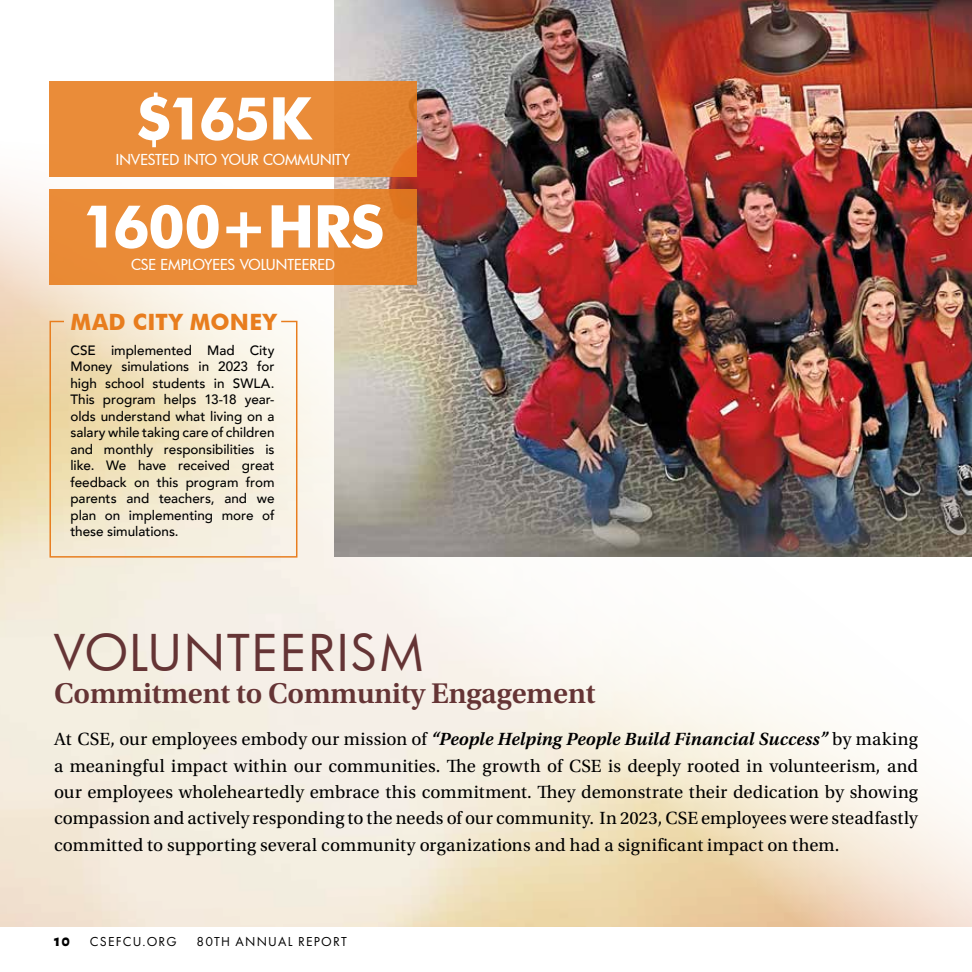
<style>
.page{position:relative;width:972px;height:972px;background:#fff}
.page>*{position:absolute;margin:0;border:0;box-sizing:border-box;transform-origin:0 0}
.t1{font:700 59.1px "Futura BT";letter-spacing:-.025em;color:#fff}
.t2{font:49.5px "Futura";letter-spacing:.035em;color:#653435}
.t3{font:600 30px "Utopia Std";letter-spacing:-.005em;color:#653435}
.t4{font:700 22.5px "Futura BT";letter-spacing:.01em;color:#e87d1e}
.t5{font:18.6px/26.4px "Utopia Std";letter-spacing:.01em;color:#000;text-align:justify}
.t6{font:500 14.7px "Futura";color:#fff}
.t7{font:500 13.5px/16.5px "Avenir";color:#000;text-align:justify}
.t8{font:13.5px "Futura PT";letter-spacing:.09em;color:#000}
.s1{font-weight:600;font-style:italic}
.s2{font-family:"Alegreya Sans";font-weight:800;font-size:16.5px}
</style>
<div class="page">
<img style="left:0;top:118px;width:972px;height:809px">
<img style="left:335px;top:0;width:637px;height:557px">
<div style="left:50px;top:81px;width:367px;height:96px;background:#ea8c39"></div>
<div style="left:50px;top:189px;width:367px;height:96px;background:#ea8c38"></div>
<svg style="left:49px;top:320px;width:249px;height:238px;background:#f3e6ca"></svg>
<h1 class="t1" style="left:136px;top:83px;width:177px">$165K</h1>
<p class="t6" style="left:116px;top:150px;width:236px">INVESTED INTO YOUR COMMUNITY</p>
<h1 class="t1" style="left:82px;top:191px;width:305px">1600+HRS</h1>
<p class="t6" style="left:131px;top:255px;width:205px">CSE EMPLOYEES VOLUNTEERED</p>
<p class="t4" style="left:70px;top:308px;width:208px">MAD CITY MONEY</p>
<p class="t7" style="left:70px;top:341px;width:206px">CSE implemented Mad City Money simulations in 2023 for high school students in SWLA.<br>This program helps 13-18 year&shy;olds understand what living on a salary while taking care of children and monthly responsibilities is like. We have received great feedback on this program from parents and teachers, and we plan on implementing more of these simulations.</p>
<h2 class="t2" style="left:54px;top:620px;width:371px">VOLUNTEERISM</h2>
<h3 class="t3" style="left:54px;top:676px;width:543px">Commitment to Community Engagement</h3>
<p class="t5" style="left:54px;top:726px;width:866px">At CSE, our employees embody our mission of <span class="s1">“People Helping People Build Financial Success”</span> by making a meaningful impact within our communities. The growth of CSE is deeply rooted in volunteerism, and our employees wholeheartedly embrace this commitment. They demonstrate their dedication by showing compassion and actively responding to the needs of our community. In 2023, CSE employees were steadfastly committed to supporting several community organizations and had a significant impact on them.</p>
<p class="t8" style="left:54px;top:934px;width:124px"><span class="s2">10</span> CSEFCU.ORG</p>
<p class="t8" style="left:197px;top:934px;width:152px">80TH ANNUAL REPORT</p>
</div>
